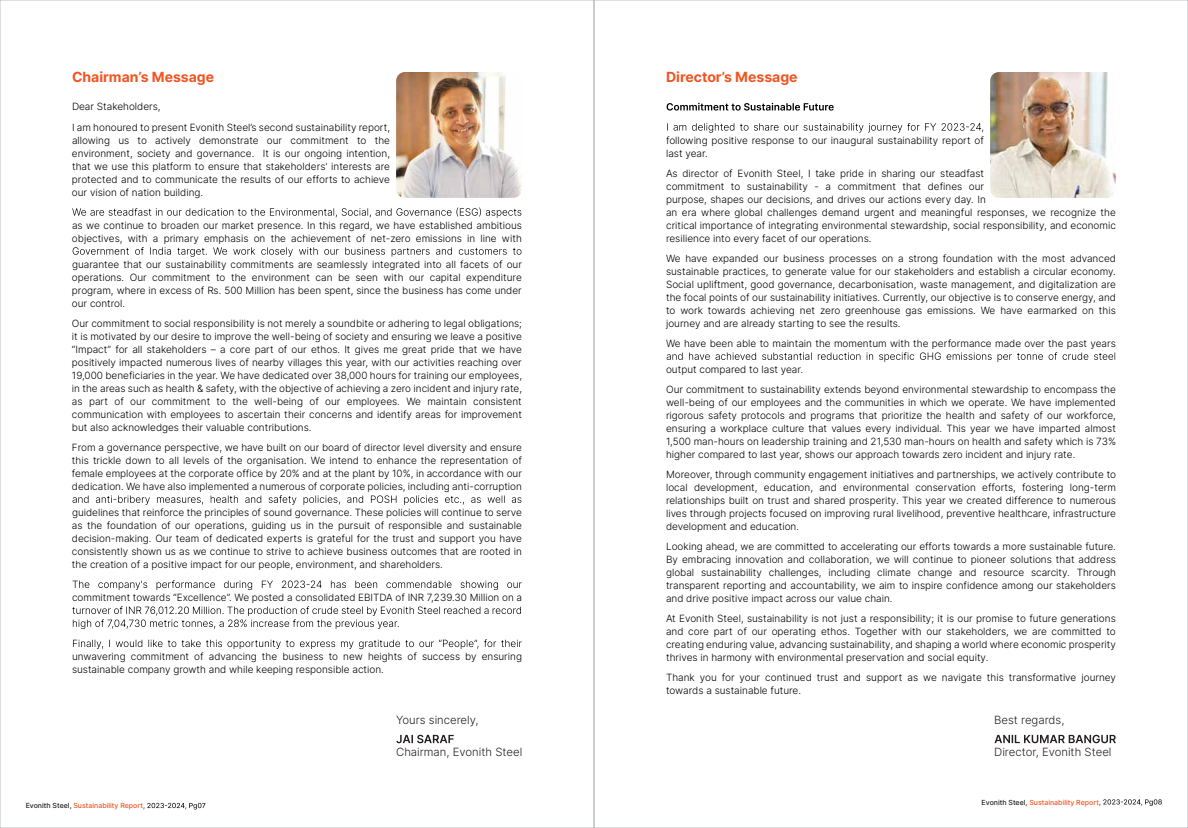
<style>
.page{position:relative;width:1188px;height:828px;background:#fff}
.page>*{position:absolute;margin:0;border:0;box-sizing:border-box;transform-origin:0 0}
.t1{font:700 14px "Inter";color:#f05523}
.t2{font:300 11.3px "Inter";color:#231f20}
.t3{font:300 10px/13px "Inter";color:#000;text-align:justify}
.t4{font:500 7px "Inter";color:#f05523}
.s1{color:#231f20}
</style>
<div class="page">
<svg style="left:72px;top:207px;width:449px;height:11px"></svg>
<svg style="left:73px;top:247px;width:448px;height:10px"></svg>
<svg style="left:73px;top:495px;width:448px;height:10px"></svg>
<svg style="left:73px;top:580px;width:449px;height:10px"></svg>
<svg style="left:72px;top:606px;width:449px;height:23px"></svg>
<svg style="left:73px;top:639px;width:449px;height:10px"></svg>
<svg style="left:396px;top:735px;width:58px;height:8px"></svg>
<img style="left:396px;top:72px;width:126px;height:126px">
<svg style="left:667px;top:103px;width:167px;height:8px"></svg>
<svg style="left:667px;top:123px;width:316px;height:10px"></svg>
<svg style="left:667px;top:352px;width:448px;height:10px"></svg>
<svg style="left:995px;top:735px;width:121px;height:8px"></svg>
<img style="left:990px;top:72px;width:126px;height:126px">
<svg style="left:143px;top:803px;width:62px;height:7px"></svg>
<svg style="left:1099px;top:799px;width:63px;height:7px"></svg>
<h1 class="t1" style="left:72px;top:67px;width:144px">Chairman’s Message</h1>
<p class="t3" style="left:72px;top:97px;width:320px;line-height:20.1px">Dear Stakeholders,<br>I am honoured to present Evonith Steel’s second sustainability report,</p>
<p class="t3" style="left:72px;top:133px;width:320px">allowing us to actively demonstrate our commitment to the environment, society and governance. It is our ongoing intention, that we use this platform to ensure that stakeholders' interests are protected and to communicate the results of our efforts to achieve our vision of nation building.</p>
<p class="t3" style="left:72px;top:218px;width:451px">as we continue to broaden our market presence. In this regard, we have established ambitious objectives, with a primary emphasis on the achievement of net-zero emissions in line with</p>
<p class="t3" style="left:72px;top:257px;width:451px">guarantee that our sustainability commitments are seamlessly integrated into all facets of our operations. Our commitment to the environment can be seen with our capital expenditure program, where in excess of Rs. 500 Million has been spent, since the business has come under our control.</p>
<p class="t3" style="left:72px;top:316px;width:452px">Our commitment to social responsibility is not merely a soundbite or adhering to legal obligations; it is motivated by our desire to improve the well-being of society and ensuring we leave a positive “Impact” for all stakeholders – a core part of our ethos. It gives me great pride that we have positively impacted numerous lives of nearby villages this year, with our activities reaching over 19,000 beneficiaries in the year. We have dedicated over 38,000 hours for training our employees, in the areas such as health &amp; safety, with the objective of achieving a zero incident and injury rate, as part of our commitment to the well-being of our employees. We maintain consistent communication with employees to ascertain their concerns and identify areas for improvement but also acknowledges their valuable contributions.</p>
<p class="t3" style="left:72px;top:440px;width:452px">From a governance perspective, we have built on our board of director level diversity and ensure this trickle down to all levels of the organisation. We intend to enhance the representation of female employees at the corporate office by 20% and at the plant by 10%, in accordance with our dedication. We have also implemented a numerous of corporate policies, including anti-corruption</p>
<p class="t3" style="left:72px;top:505px;width:452px">guidelines that reinforce the principles of sound governance. These policies will continue to serve as the foundation of our operations, guiding us in the pursuit of responsible and sustainable decision-making. Our team of dedicated experts is grateful for the trust and support you have consistently shown us as we continue to strive to achieve business outcomes that are rooted in the creation of a positive impact for our people, environment, and shareholders.</p>
<p class="t3" style="left:72px;top:591px;width:452px">commitment towards “Excellence”. We posted a consolidated EBITDA of INR 7,239.30 Million on a</p>
<p class="t3" style="left:72px;top:650px;width:452px">unwavering commitment of advancing the business to new heights of success by ensuring sustainable company growth and while keeping responsible action.</p>
<p class="t4" style="left:26px;top:800px;width:119px"><span class="s1">Evonith Steel,</span> Sustainability Report</p>
<p class="t2" style="left:396px;top:711px;width:84px">Yours sincerely,</p>
<p class="t2" style="left:396px;top:744px;width:128px">Chairman, Evonith Steel</p>
<h1 class="t1" style="left:666px;top:67px;width:133px">Director’s Message</h1>
<p class="t3" style="left:666px;top:133px;width:319px">following positive response to our inaugural sustainability report of last year.</p>
<p class="t3" style="left:666px;top:166px;width:451px;text-align:left">As director of Evonith Steel, I take pride in sharing our steadfast<br>commitment to sustainability - a commitment that defines our<br>purpose, shapes our decisions, and drives our actions every day. In<br>an era where global challenges demand urgent and meaningful responses, we recognize the critical importance of integrating environmental stewardship, social responsibility, and economic resilience into every facet of our operations.</p>
<p class="t3" style="left:666px;top:251px;width:452px">We have expanded our business processes on a strong foundation with the most advanced sustainable practices, to generate value for our stakeholders and establish a circular economy.<br>Social upliftment, good governance, decarbonisation, waste management, and digitalization are the focal points of our sustainability initiatives. Currently, our objective is to conserve energy, and to work towards achieving net zero greenhouse gas emissions. We have earmarked on this journey and are already starting to see the results.</p>
<p class="t3" style="left:666px;top:336px;width:451px">We have been able to maintain the momentum with the performance made over the past years</p>
<p class="t3" style="left:666px;top:359px;width:451px;line-height:20.1px">output compared to last year.<br>Our commitment to sustainability extends beyond environmental stewardship to encompass the</p>
<p class="t3" style="left:666px;top:396px;width:451px">well-being of our employees and the communities in which we operate. We have implemented rigorous safety protocols and programs that prioritize the health and safety of our workforce, ensuring a workplace culture that values every individual. This year we have imparted almost 1,500 man-hours on leadership training and 21,530 man-hours on health and safety which is 73% higher compared to last year, shows our approach towards zero incident and injury rate.</p>
<p class="t3" style="left:666px;top:468px;width:452px">Moreover, through community engagement initiatives and partnerships, we actively contribute to local development, education, and environmental conservation efforts, fostering long-term relationships built on trust and shared prosperity. This year we created difference to numerous lives through projects focused on improving rural livelihood, preventive healthcare, infrastructure development and education.</p>
<p class="t3" style="left:666px;top:540px;width:451px">Looking ahead, we are committed to accelerating our efforts towards a more sustainable future.<br>By embracing innovation and collaboration, we will continue to pioneer solutions that address global sustainability challenges, including climate change and resource scarcity. Through transparent reporting and accountability, we aim to inspire confidence among our stakeholders and drive positive impact across our value chain.</p>
<p class="t3" style="left:666px;top:612px;width:451px">At Evonith Steel, sustainability is not just a responsibility; it is our promise to future generations and core part of our operating ethos. Together with our stakeholders, we are committed to creating enduring value, advancing sustainability, and shaping a world where economic prosperity thrives in harmony with environmental preservation and social equity.</p>
<p class="t3" style="left:666px;top:671px;width:451px">Thank you for your continued trust and support as we navigate this transformative journey towards a sustainable future.</p>
<p class="t2" style="left:994px;top:711px;width:72px">Best regards,</p>
<p class="t2" style="left:994px;top:744px;width:119px">Director, Evonith Steel</p>
<p class="t4" style="left:982px;top:797px;width:119px"><span class="s1">Evonith Steel,</span> Sustainability Report</p>
</div>
